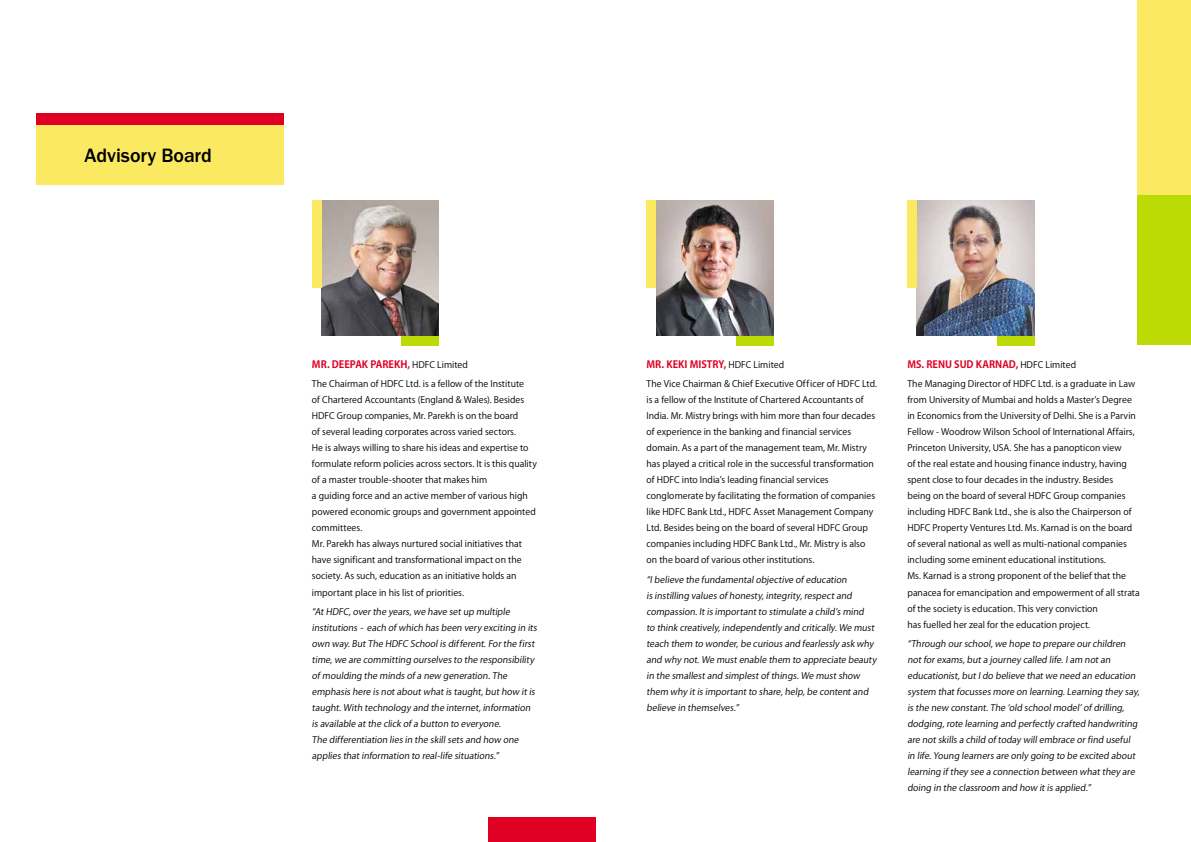
<style>
.page{position:relative;width:1191px;height:842px;background:#fff}
.page>*{position:absolute;margin:0;border:0;box-sizing:border-box;transform-origin:0 0}
.t1{font:500 20px "Franklin Gothic Itc T";letter-spacing:-.005em;color:#000}
.t2{font:700 10px "Koz Go Pr 6 N";color:#df0023}
.t3{font:9px/16px "Koz Go Pr 6 N";letter-spacing:.005em;color:#000}
.s1{font-weight:400;font-size:9px;color:#000}
</style>
<div class="page">
<div style="left:1137px;top:0;width:54px;height:195px;background:#fbe961"></div>
<div style="left:1137px;top:195px;width:54px;height:150px;background:#bcdb04"></div>
<img style="left:321px;top:201px;width:118px;height:135px">
<div style="left:312px;top:201px;width:9px;height:87px;background:#fbe961"></div>
<div style="left:401px;top:336px;width:38px;height:9px;background:#bcdb04"></div>
<img style="left:656px;top:201px;width:117px;height:135px">
<div style="left:646px;top:201px;width:10px;height:87px;background:#fbe961"></div>
<div style="left:736px;top:336px;width:37px;height:9px;background:#bcdb04"></div>
<img style="left:917px;top:201px;width:117px;height:135px">
<div style="left:907px;top:201px;width:10px;height:87px;background:#fbe961"></div>
<div style="left:996px;top:336px;width:38px;height:9px;background:#bcdb04"></div>
<div style="left:488px;top:818px;width:107px;height:24px;background:#df0023"></div>
<div style="left:36px;top:125px;width:247px;height:59px;background:#fbe961"></div>
<div style="left:36px;top:113px;width:247px;height:12px;background:#df0023"></div>
<h1 class="t1" style="left:85px;top:144px;width:129px">Advisory Board</h1>
<p class="t2" style="left:312px;top:359px;width:158px">MR. DEEPAK PAREKH, <span class="s1">HDFC Limited</span></p>
<p class="t3" style="left:312px;top:376px;width:226px">The Chairman of HDFC Ltd. is a fellow of the Institute<br>of Chartered Accountants (England &amp; Wales). Besides HDFC Group companies, Mr. Parekh is on the board<br>of several leading corporates across varied sectors.<br>He is always willing to share his ideas and expertise to formulate reform policies across sectors. It is this quality of a master trouble-shooter that makes him<br>a guiding force and an active member of various high powered economic groups and government appointed committees.<br>Mr. Parekh has always nurtured social initiatives that have significant and transformational impact on the society. As such, education as an initiative holds an important place in his list of priorities.</p>
<p class="t3" style="left:312px;top:604px;width:229px">“AtHDFC,overthe years,we have setup multiple institutions - each ofwhich hasbeen very exciting in its own way.ButThe HDFC Schoolisdifferent.Forthe first time,we are committing ourselvesto the responsibility ofmoulding the mindsofa new generation.The emphasishere isnotaboutwhatistaught,buthow itis taught.With technology and the internet,information isavailable atthe click ofa button to everyone.<br>The differentiation liesin the skillsetsand how one appliesthatinformation to real-life situations.”</p>
<p class="t2" style="left:646px;top:359px;width:139px">MR. KEKI MISTRY, <span class="s1">HDFC Limited</span></p>
<p class="t3" style="left:646px;top:376px;width:232px">The Vice Chairman &amp; Chief Executive Officer of HDFC Ltd. is a fellow of the Institute of Chartered Accountants of India. Mr. Mistry brings with him more than four decades of experience in the banking and financial services domain. As a part of the management team, Mr. Mistry has played a critical role in the successful transformation of HDFC into India’s leading financial services conglomerate by facilitating the formation of companies like HDFC Bank Ltd., HDFC Asset Management Company Ltd. Besides being on the board of several HDFC Group companies including HDFC Bank Ltd., Mr. Mistry is also on the board of various other institutions.</p>
<p class="t3" style="left:646px;top:572px;width:234px">“Ibelieve the fundamentalobjective ofeducation isinstilling valuesofhonesty,integrity,respectand compassion.Itisimportantto stimulate a child’smind to think creatively,independently and critically.We must teach them to wonder,be curiousand fearlessly ask why and why not.We mustenable them to appreciate beauty in the smallestand simplestofthings.We mustshow them why itisimportantto share,help,be contentand believe in themselves.”</p>
<p class="t2" style="left:907px;top:359px;width:170px">MS. RENU SUD KARNAD, <span class="s1">HDFC Limited</span></p>
<p class="t3" style="left:907px;top:376px;width:234px">The Managing Director of HDFC Ltd. is a graduate in Law from University of Mumbai and holds a Master’s Degree in Economics from the University of Delhi. She is a Parvin Fellow - Woodrow Wilson School of International Affairs, Princeton University, USA. She has a panopticon view<br>of the real estate and housing finance industry, having spent close to four decades in the industry. Besides<br>being on the board of several HDFC Group companies including HDFC Bank Ltd., she is also the Chairperson of HDFC Property Ventures Ltd. Ms. Karnad is on the board of several national as well as multi-national companies including some eminent educational institutions.<br>Ms. Karnad is a strong proponent of the belief that the panacea for emancipation and empowerment of all strata of the society is education. This very conviction<br>has fuelled her zeal for the education project.</p>
<p class="t3" style="left:907px;top:636px;width:236px">“Through ourschool,we hope to prepare ourchildren notforexams,buta journey called life.Iam notan educationist,butIdo believe thatwe need an education system thatfocussesmore on learning.Learning they say, isthe new constant.The ‘old schoolmodel’ofdrilling, dodging,rote learning and perfectly crafted handwriting are notskillsa child oftoday willembrace orfind useful in life.Young learnersare only going to be excited about learning ifthey see a connection between whatthey are doing in the classroom and how itisapplied.”</p>
</div>
